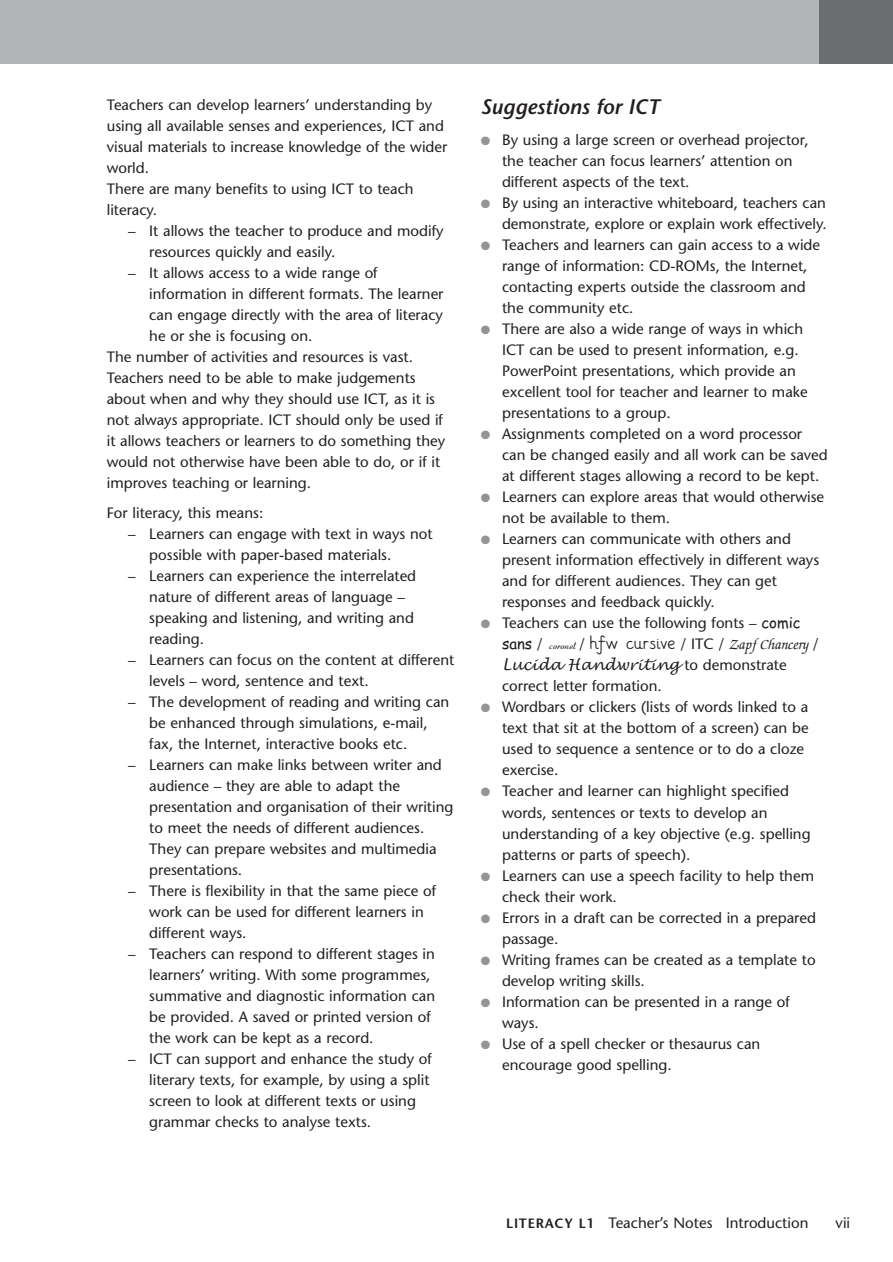
<style>
.page{position:relative;width:893px;height:1262px;background:#fff}
.page>*{position:absolute;margin:0;border:0;box-sizing:border-box;transform-origin:0 0}
.t1{font:italic 600 21px "Stone Sans";color:#231f1f}
.t2{font:15px/21px "Stone Sans";color:#231f1f}
.t3{font:italic 500 15px "Zapf Chancery";color:#231f1f}
.t4{font:italic 15px "Lucida Handwriting";color:#231f1f}
.s1{color:#939497}
.s2{font-family:"Comic Sans MS"}
.s3{font-family:"Comic Sans MS";font-weight:400;font-style:normal}
.s4{font-family:"Stone Sans";font-weight:400;font-style:normal}
.s5{font-family:"Coronet";font-weight:400;font-style:normal}
.s6{font-family:"Hf W Precursive Three";font-weight:400;font-style:normal}
.s7{font-family:"Stone Sans";font-style:normal}
.s8{font-weight:600;font-size:13.5px}
</style>
<div class="page">
<div style="left:0;top:0;width:822px;height:63px;background:#b2b4b6"></div>
<div style="left:819px;top:0;width:73px;height:63px;background:#6c6d70"></div>
<p class="t2" style="left:107px;top:96px;width:342px">Teachers can develop learners’ understanding by using all available senses and experiences, ICT and visual materials to increase knowledge of the wider world.<br>There are many benefits to using ICT to teach literacy.</p>
<p class="t2" style="left:149px;top:222px;width:296px;text-indent:-21px">– It allows the teacher to produce and modify resources quickly and easily.</p>
<p class="t2" style="left:128px;top:264px;width:251px">– It allows access to a wide range of</p>
<p class="t2" style="left:149px;top:285px;width:296px">information in different formats. The learner</p>
<p class="t2" style="left:149px;top:306px;width:295px">can engage directly with the area of literacy</p>
<p class="t2" style="left:149px;top:327px;width:165px">he or she is focusing on.</p>
<p class="t2" style="left:107px;top:348px;width:308px">The number of activities and resources is vast.</p>
<p class="t2" style="left:107px;top:369px;width:310px">Teachers need to be able to make judgements</p>
<p class="t2" style="left:107px;top:390px;width:330px">about when and why they should use ICT, as it is</p>
<p class="t2" style="left:107px;top:411px;width:338px">not always appropriate. ICT should only be used if</p>
<p class="t2" style="left:107px;top:432px;width:340px">it allows teachers or learners to do something they</p>
<p class="t2" style="left:107px;top:453px;width:335px">would not otherwise have been able to do, or if it</p>
<p class="t2" style="left:107px;top:474px;width:206px">improves teaching or learning.</p>
<p class="t2" style="left:107px;top:503px;width:158px">For literacy, this means:</p>
<p class="t2" style="left:149px;top:524px;width:285px;text-indent:-21px">– Learners can engage with text in ways not possible with paper-based materials.</p>
<p class="t2" style="left:149px;top:566px;width:268px;text-indent:-21px">– Learners can experience the interrelated nature of different areas of language – speaking and listening, and writing and reading.</p>
<p class="t2" style="left:149px;top:650px;width:306px;text-indent:-21px">– Learners can focus on the content at different levels – word, sentence and text.</p>
<p class="t2" style="left:149px;top:692px;width:301px;text-indent:-21px">– The development of reading and writing can be enhanced through simulations, e-mail, fax, the Internet, interactive books etc.</p>
<p class="t2" style="left:149px;top:755px;width:305px;text-indent:-21px">– Learners can make links between writer and audience – they are able to adapt the presentation and organisation of their writing to meet the needs of different audiences.<br>They can prepare websites and multimedia presentations.</p>
<p class="t2" style="left:149px;top:881px;width:288px;text-indent:-21px">– There is flexibility in that the same piece of work can be used for different learners in different ways.</p>
<p class="t2" style="left:149px;top:944px;width:287px;text-indent:-21px">– Teachers can respond to different stages in learners’ writing. With some programmes, summative and diagnostic information can be provided. A saved or printed version of the work can be kept as a record.</p>
<p class="t2" style="left:149px;top:1049px;width:284px;text-indent:-21px">– ICT can support and enhance the study of literary texts, for example, by using a split screen to look at different texts or using grammar checks to analyse texts.</p>
<h1 class="t1" style="left:481px;top:99px;width:180px">Suggestions for ICT</h1>
<p class="t2" style="left:502px;top:131px;width:308px;text-indent:-21px"><span class="s1">●</span> By using a large screen or overhead projector, the teacher can focus learners’ attention on different aspects of the text.</p>
<p class="t2" style="left:481px;top:194px;width:347px;text-align:right"><span class="s1">●</span> By using an interactive whiteboard, teachers can demonstrate, explore or explain work effectively.</p>
<p class="t2" style="left:502px;top:236px;width:319px;text-indent:-21px"><span class="s1">●</span> Teachers and learners can gain access to a wide range of information: CD-ROMs, the Internet, contacting experts outside the classroom and the community etc.</p>
<p class="t2" style="left:502px;top:320px;width:307px;text-indent:-21px"><span class="s1">●</span> There are also a wide range of ways in which ICT can be used to present information, e.g.<br>PowerPoint presentations, which provide an excellent tool for teacher and learner to make presentations to a group.</p>
<p class="t2" style="left:502px;top:425px;width:327px;text-indent:-21px"><span class="s1">●</span> Assignments completed on a word processor can be changed easily and all work can be saved at different stages allowing a record to be kept.</p>
<p class="t2" style="left:502px;top:488px;width:324px;text-indent:-21px"><span class="s1">●</span> Learners can explore areas that would otherwise not be available to them.</p>
<p class="t2" style="left:502px;top:530px;width:318px;text-indent:-21px"><span class="s1">●</span> Learners can communicate with others and present information effectively in different ways and for different audiences. They can get responses and feedback quickly.</p>
<p class="t2" style="left:481px;top:614px;width:321px"><span class="s1">●</span> Teachers can use the following fonts – <span class="s2">comic</span></p>
<p class="t3" style="left:502px;top:638px;width:318px"><span class="s3">sans</span> <span class="s4">/</span> <span class="s5">coronet</span> <span class="s4">/</span> <span class="s6">hfw cursive</span> <span class="s4">/ ITC /</span> Zapf Chancery <span class="s4">/</span></p>
<p class="t4" style="left:502px;top:657px;width:286px">Lucida Handwriting <span class="s7">to demonstrate</span></p>
<p class="t2" style="left:502px;top:677px;width:161px">correct letter formation.</p>
<p class="t2" style="left:502px;top:698px;width:308px;text-indent:-21px"><span class="s1">●</span> Wordbars or clickers (lists of words linked to a text that sit at the bottom of a screen) can be used to sequence a sentence or to do a cloze exercise.</p>
<p class="t2" style="left:502px;top:782px;width:310px;text-indent:-21px"><span class="s1">●</span> Teacher and learner can highlight specified words, sentences or texts to develop an understanding of a key objective (e.g. spelling patterns or parts of speech).</p>
<p class="t2" style="left:502px;top:866px;width:313px;text-indent:-21px"><span class="s1">●</span> Learners can use a speech facility to help them check their work.</p>
<p class="t2" style="left:502px;top:908px;width:315px;text-indent:-21px"><span class="s1">●</span> Errors in a draft can be corrected in a prepared passage.</p>
<p class="t2" style="left:502px;top:950px;width:315px;text-indent:-21px"><span class="s1">●</span> Writing frames can be created as a template to develop writing skills.</p>
<p class="t2" style="left:502px;top:992px;width:289px;text-indent:-21px"><span class="s1">●</span> Information can be presented in a range of ways.</p>
<p class="t2" style="left:502px;top:1034px;width:260px;text-indent:-21px"><span class="s1">●</span> Use of a spell checker or thesaurus can encourage good spelling.</p>
<p class="t2" style="left:506px;top:1213px;width:304px"><span class="s8">LITERACY L1</span> Teacher’s Notes Introduction</p>
<p class="t2" style="left:835px;top:1213px;width:16px">vii</p>
</div>
